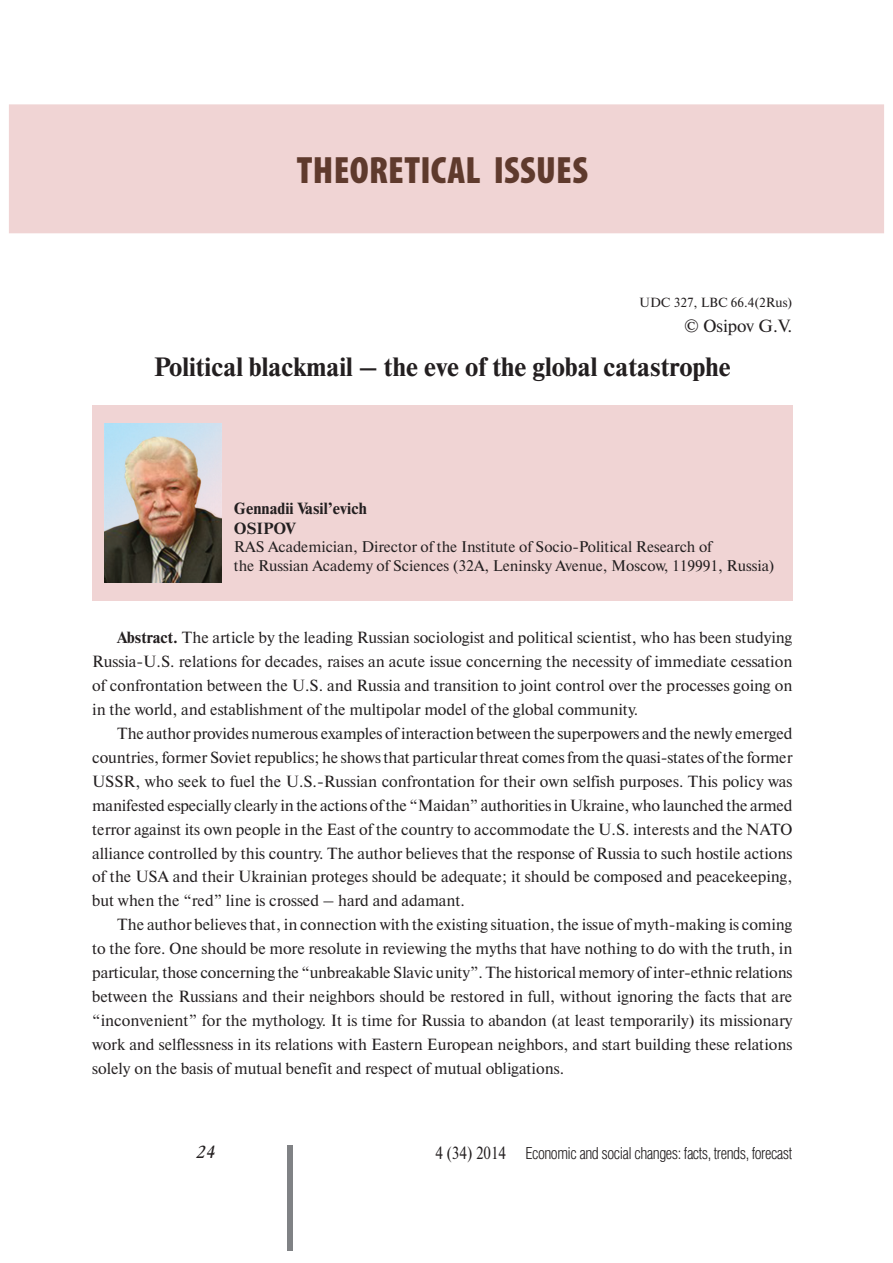
<style>
.page{position:relative;width:893px;height:1263px;background:#fff}
.page>*{position:absolute;margin:0;border:0;box-sizing:border-box;transform-origin:0 0}
.t1{font:900 condensed 38.25px "Myriad Pro";letter-spacing:.01em;color:#5f3a2d}
.t2{font:700 26.4px "Newton C";color:#231f20}
.t3{font:17.7px "Newton C";color:#231f20}
.t4{font:italic 17.7px "Academy";color:#231f20}
.t5{font:300 16.65px "Helios Cond";letter-spacing:-.03em;color:#231f20}
.t6{font:16.2px/24px "Newton C";color:#231f20;text-align:justify}
.t7{font:700 16.2px/19.4px "Newton C";color:#231f20}
.t8{font:15.45px/18.5px "Newton C";color:#231f20}
.t9{font:13.2px "Newton C";color:#231f20}
.s1{font-weight:700}
.s2{font-family:"Newton C";font-weight:400;font-size:17.7px}
</style>
<div class="page">
<div style="left:287px;top:1145px;width:6px;height:105px;background:#808285"></div>
<div style="left:92px;top:406px;width:700px;height:195px;background:#f0d4d4"></div>
<div style="left:9px;top:104px;width:875px;height:129px;background:#f0d4d4"></div>
<img style="left:105px;top:424px;width:116px;height:158px">
<h1 class="t1" style="left:297px;top:157px;width:293px">THEORETICAL ISSUES</h1>
<p class="t9" style="left:639px;top:297px;width:155px">UDC 327, LBC 66.4(2Rus)</p>
<p class="t3" style="left:684px;top:319px;width:110px">© Osipov G.V.</p>
<h2 class="t2" style="left:154px;top:357px;width:579px">Political blackmail – the eve of the global catastrophe</h2>
<p class="t7" style="left:234px;top:500px;width:134px">Gennadii Vasil’evich<br>OSIPOV</p>
<p class="t8" style="left:234px;top:539px;width:542px">RAS Academician, Director of the Institute of Socio-Political Research of<br>the Russian Academy of Sciences (32A, Leninsky Avenue, Moscow, 119991, Russia)</p>
<p class="t6" style="left:92px;top:627px;width:702px;text-indent:25px"><span class="s1">Abstract.</span> The article by the leading Russian sociologist and political scientist, who has been studying Russia-U.S. relations for decades, raises an acute issue concerning the necessity of immediate cessation of confrontation between the U.S. and Russia and transition to joint control over the processes going on in the world, and establishment of the multipolar model of the global community.</p>
<p class="t6" style="left:92px;top:722px;width:702px;text-indent:25px">The author provides numerous examples of interaction between the superpowers and the newly emerged countries, former Soviet republics; he shows that particular threat comes from the quasi-states of the former USSR, who seek to fuel the U.S.-Russian confrontation for their own selfish purposes. This policy was manifested especially clearly in the actions of the “Maidan” authorities in Ukraine, who launched the armed terror against its own people in the East of the country to accommodate the U.S. interests and the NATO alliance controlled by this country. The author believes that the response of Russia to such hostile actions of the USA and their Ukrainian proteges should be adequate; it should be composed and peacekeeping, but when the “red” line is crossed – hard and adamant.</p>
<p class="t6" style="left:92px;top:914px;width:702px;text-indent:25px">The author believes that, in connection with the existing situation, the issue of myth-making is coming to the fore. One should be more resolute in reviewing the myths that have nothing to do with the truth, in particular, those concerning the “unbreakable Slavic unity”. The historical memory of inter-ethnic relations between the Russians and their neighbors should be restored in full, without ignoring the facts that are “inconvenient” for the mythology. It is time for Russia to abandon (at least temporarily) its missionary work and selflessness in its relations with Eastern European neighbors, and start building these relations solely on the basis of mutual benefit and respect of mutual obligations.</p>
<p class="t4" style="left:196px;top:1143px;width:21px">24</p>
<p class="t5" style="left:435px;top:1147px;width:358px"><span class="s2">4 (34) 2014</span> Economic and social changes: facts, trends, forecast</p>
</div>
